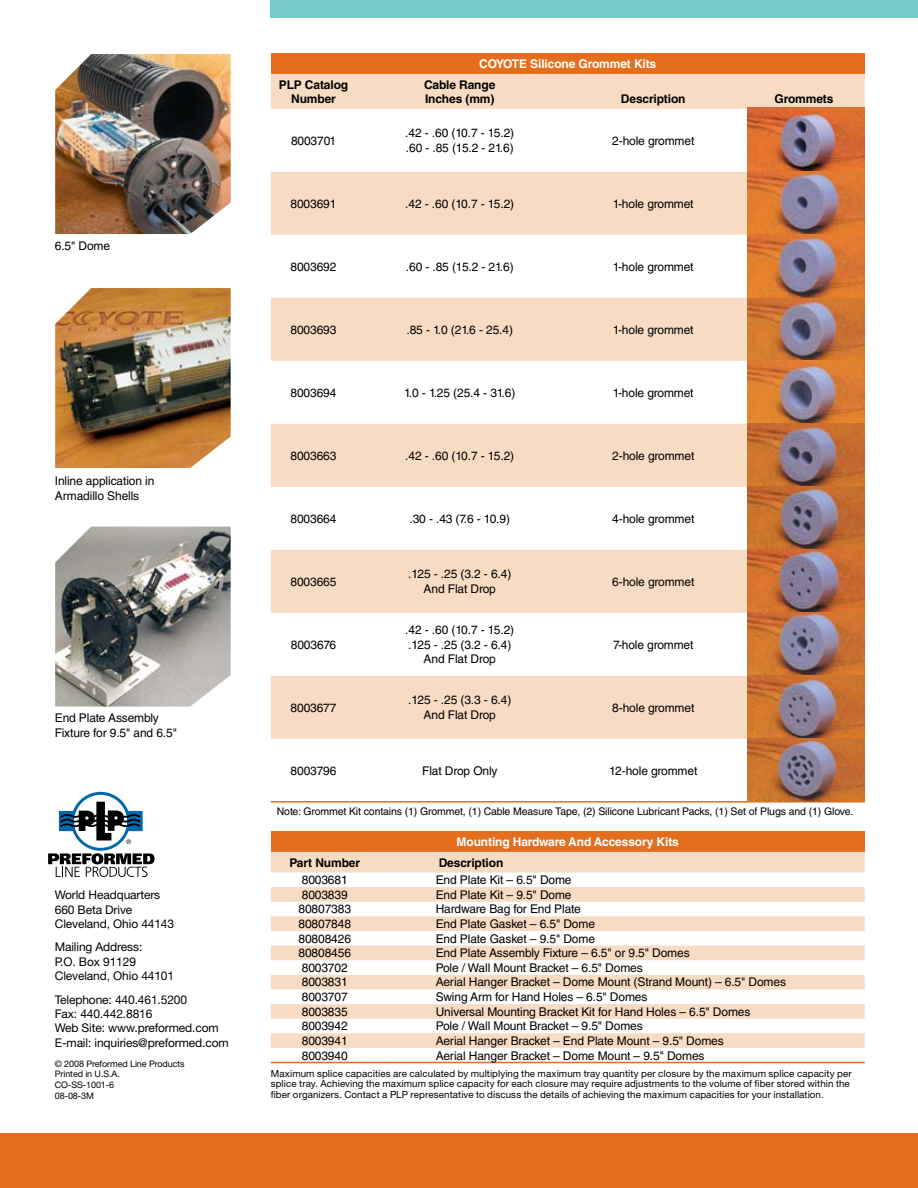
<style>
.page{position:relative;width:918px;height:1188px;background:#fff}
.page>*{position:absolute;margin:0;border:0;box-sizing:border-box;transform-origin:0 0}
.t1{font:12px/14.2px "Helvetica LT Std";letter-spacing:-.01em;color:#000}
.t2{font:12px/14.4px "Helvetica Neue LT Std";letter-spacing:-.01em;color:#000}
.t3{font:700 12px/14.2px "Helvetica LT Std";letter-spacing:-.01em;color:#000;text-align:center}
.t4{font:700 12px "Helvetica LT Std";letter-spacing:-.01em;color:#fff}
.t5{font:10.5px "Helvetica LT Std";letter-spacing:-.01em;color:#000}
.t6{font:9.75px/10.5px "Helvetica Neue LT Std";letter-spacing:.01em;color:#000}
.t7{font:9px/10.8px "Helvetica Neue LT Std";letter-spacing:-.01em;color:#000}
</style>
<div class="page">
<div style="left:0;top:1134px;width:918px;height:54px;background:#e36f1e"></div>
<div style="left:271px;top:0;width:647px;height:18px;background:#74cbc8"></div>
<svg style="left:48px;top:792px;width:106px;height:85px"></svg>
<img style="left:55px;top:288px;width:176px;height:180px">
<img style="left:55px;top:54px;width:176px;height:180px">
<img style="left:55px;top:527px;width:176px;height:180px">
<div style="left:271px;top:53px;width:594px;height:21px;background:#e36f1e"></div>
<svg style="left:271px;top:74px;width:594px;height:665px;fill:#f8dbc3"></svg>
<hr style="left:271px;top:801px;width:85px;height:2px;background:#e36f1e">
<hr style="left:356px;top:801px;width:207px;height:2px;background:#e36f1e">
<hr style="left:563px;top:801px;width:180px;height:2px;background:#e36f1e">
<hr style="left:743px;top:801px;width:122px;height:2px;background:#e36f1e">
<div style="left:271px;top:831px;width:594px;height:21px;background:#e36f1e"></div>
<svg style="left:271px;top:852px;width:594px;height:196px;fill:#f8dbc3"></svg>
<hr style="left:271px;top:1062px;width:108px;height:1px;background:#e36f1e">
<hr style="left:379px;top:1062px;width:486px;height:1px;background:#e36f1e">
<img style="left:748px;top:108px;width:117px;height:693px">
<p class="t1" style="left:55px;top:239px;width:57px">6.5" Dome</p>
<p class="t1" style="left:55px;top:474px;width:101px">Inline application in<br>Armadillo Shells</p>
<p class="t1" style="left:55px;top:711px;width:124px">End Plate Assembly<br>Fixture for 9.5" and 6.5"</p>
<p class="t2" style="left:55px;top:888px;width:121px">World Headquarters<br>660 Beta Drive<br>Cleveland, Ohio 44143</p>
<p class="t2" style="left:55px;top:940px;width:121px">Mailing Address:<br>P.O. Box 91129<br>Cleveland, Ohio 44101</p>
<p class="t2" style="left:55px;top:992px;width:176px">Telephone: 440.461.5200<br>Fax: 440.442.8816<br>Web Site: www.preformed.com<br>E-mail: inquiries@preformed.com</p>
<p class="t7" style="left:55px;top:1058px;width:131px">© 2008 Preformed Line Products<br>Printed in U.S.A.<br>CO-SS-1001-6<br>08-08-3M</p>
<p class="t4" style="left:479px;top:56px;width:179px">COYOTE Silicone Grommet Kits</p>
<p class="t3" style="left:279px;top:77px;width:71px">PLP Catalog<br>Number</p>
<p class="t3" style="left:424px;top:77px;width:73px;text-align:left">Cable Range<br>Inches (mm)</p>
<p class="t3" style="left:621px;top:91px;width:66px">Description</p>
<p class="t3" style="left:775px;top:91px;width:60px">Grommets</p>
<p class="t1" style="left:291px;top:133px;width:47px">8003701</p>
<p class="t1" style="left:405px;top:126px;width:110px">.42 - .60 (10.7 - 15.2) .60 - .85 (15.2 - 21.6)</p>
<p class="t1" style="left:612px;top:133px;width:84px">2-hole grommet</p>
<p class="t1" style="left:291px;top:196px;width:47px">8003691</p>
<p class="t1" style="left:405px;top:196px;width:110px">.42 - .60 (10.7 - 15.2)</p>
<p class="t1" style="left:613px;top:196px;width:82px">1-hole grommet</p>
<p class="t1" style="left:291px;top:259px;width:47px">8003692</p>
<p class="t1" style="left:406px;top:259px;width:109px">.60 - .85 (15.2 - 21.6)</p>
<p class="t1" style="left:613px;top:259px;width:82px">1-hole grommet</p>
<p class="t1" style="left:291px;top:322px;width:47px">8003693</p>
<p class="t1" style="left:407px;top:322px;width:108px">.85 - 1.0 (21.6 - 25.4)</p>
<p class="t1" style="left:613px;top:322px;width:82px">1-hole grommet</p>
<p class="t1" style="left:291px;top:385px;width:47px">8003694</p>
<p class="t1" style="left:404px;top:385px;width:113px">1.0 - 1.25 (25.4 - 31.6)</p>
<p class="t1" style="left:613px;top:385px;width:82px">1-hole grommet</p>
<p class="t1" style="left:291px;top:448px;width:47px">8003663</p>
<p class="t1" style="left:405px;top:448px;width:110px">.42 - .60 (10.7 - 15.2)</p>
<p class="t1" style="left:612px;top:448px;width:84px">2-hole grommet</p>
<p class="t1" style="left:291px;top:511px;width:47px">8003664</p>
<p class="t1" style="left:410px;top:511px;width:102px">.30 - .43 (7.6 - 10.9)</p>
<p class="t1" style="left:612px;top:511px;width:84px">4-hole grommet</p>
<p class="t1" style="left:291px;top:574px;width:47px">8003665</p>
<p class="t1" style="left:408px;top:567px;width:105px;text-align:center">.125 - .25 (3.2 - 6.4)<br>And Flat Drop</p>
<p class="t1" style="left:612px;top:574px;width:84px">6-hole grommet</p>
<p class="t1" style="left:291px;top:637px;width:47px">8003676</p>
<p class="t1" style="left:405px;top:623px;width:110px;text-align:center">.42 - .60 (10.7 - 15.2) .125 - .25 (3.2 - 6.4)<br>And Flat Drop</p>
<p class="t1" style="left:613px;top:637px;width:82px">7-hole grommet</p>
<p class="t1" style="left:291px;top:700px;width:47px">8003677</p>
<p class="t1" style="left:408px;top:693px;width:105px;text-align:center">.125 - .25 (3.3 - 6.4)<br>And Flat Drop</p>
<p class="t1" style="left:612px;top:700px;width:84px">8-hole grommet</p>
<p class="t1" style="left:291px;top:763px;width:47px">8003796</p>
<p class="t1" style="left:422px;top:763px;width:77px">Flat Drop Only</p>
<p class="t1" style="left:609px;top:763px;width:90px">12-hole grommet</p>
<p class="t5" style="left:277px;top:806px;width:578px">Note: Grommet Kit contains (1) Grommet, (1) Cable Measure Tape, (2) Silicone Lubricant Packs, (1) Set of Plugs and (1) Glove.</p>
<p class="t4" style="left:457px;top:834px;width:224px">Mounting Hardware And Accessory Kits</p>
<p class="t3" style="left:289px;top:855px;width:72px">Part Number</p>
<p class="t3" style="left:439px;top:855px;width:66px">Description</p>
<p class="t1" style="left:302px;top:873px;width:47px">8003681</p>
<p class="t1" style="left:436px;top:873px;width:137px">End Plate Kit – 6.5" Dome</p>
<p class="t1" style="left:302px;top:887px;width:47px">8003839</p>
<p class="t1" style="left:436px;top:887px;width:137px">End Plate Kit – 9.5" Dome</p>
<p class="t1" style="left:299px;top:902px;width:54px">80807383</p>
<p class="t1" style="left:436px;top:902px;width:147px">Hardware Bag for End Plate</p>
<p class="t1" style="left:299px;top:917px;width:54px">80807848</p>
<p class="t1" style="left:436px;top:917px;width:161px">End Plate Gasket – 6.5" Dome</p>
<p class="t1" style="left:299px;top:931px;width:54px">80808426</p>
<p class="t1" style="left:436px;top:931px;width:161px">End Plate Gasket – 9.5" Dome</p>
<p class="t1" style="left:299px;top:946px;width:54px">80808456</p>
<p class="t1" style="left:436px;top:946px;width:255px">End Plate Assembly Fixture – 6.5" or 9.5" Domes</p>
<p class="t1" style="left:302px;top:960px;width:47px">8003702</p>
<p class="t1" style="left:436px;top:960px;width:209px">Pole / Wall Mount Bracket – 6.5" Domes</p>
<p class="t1" style="left:302px;top:975px;width:47px">8003831</p>
<p class="t1" style="left:436px;top:975px;width:352px">Aerial Hanger Bracket – Dome Mount (Strand Mount) – 6.5" Domes</p>
<p class="t1" style="left:302px;top:990px;width:47px">8003707</p>
<p class="t1" style="left:436px;top:990px;width:213px">Swing Arm for Hand Holes – 6.5" Domes</p>
<p class="t1" style="left:302px;top:1004px;width:47px">8003835</p>
<p class="t1" style="left:436px;top:1004px;width:316px">Universal Mounting Bracket Kit for Hand Holes – 6.5" Domes</p>
<p class="t1" style="left:302px;top:1019px;width:47px">8003942</p>
<p class="t1" style="left:436px;top:1019px;width:209px">Pole / Wall Mount Bracket – 9.5" Domes</p>
<p class="t1" style="left:302px;top:1034px;width:47px">8003941</p>
<p class="t1" style="left:436px;top:1034px;width:290px">Aerial Hanger Bracket – End Plate Mount – 9.5" Domes</p>
<p class="t1" style="left:302px;top:1048px;width:47px">8003940</p>
<p class="t1" style="left:436px;top:1048px;width:270px">Aerial Hanger Bracket – Dome Mount – 9.5" Domes</p>
<p class="t6" style="left:271px;top:1068px;width:583px">Maximum splice capacities are calculated by multiplying the maximum tray quantity per closure by the maximum splice capacity per splice tray. Achieving the maximum splice capacity for each closure may require adjustments to the volume of fiber stored within the fiber organizers. Contact a PLP representative to discuss the details of achieving the maximum capacities for your installation.</p>
</div>
